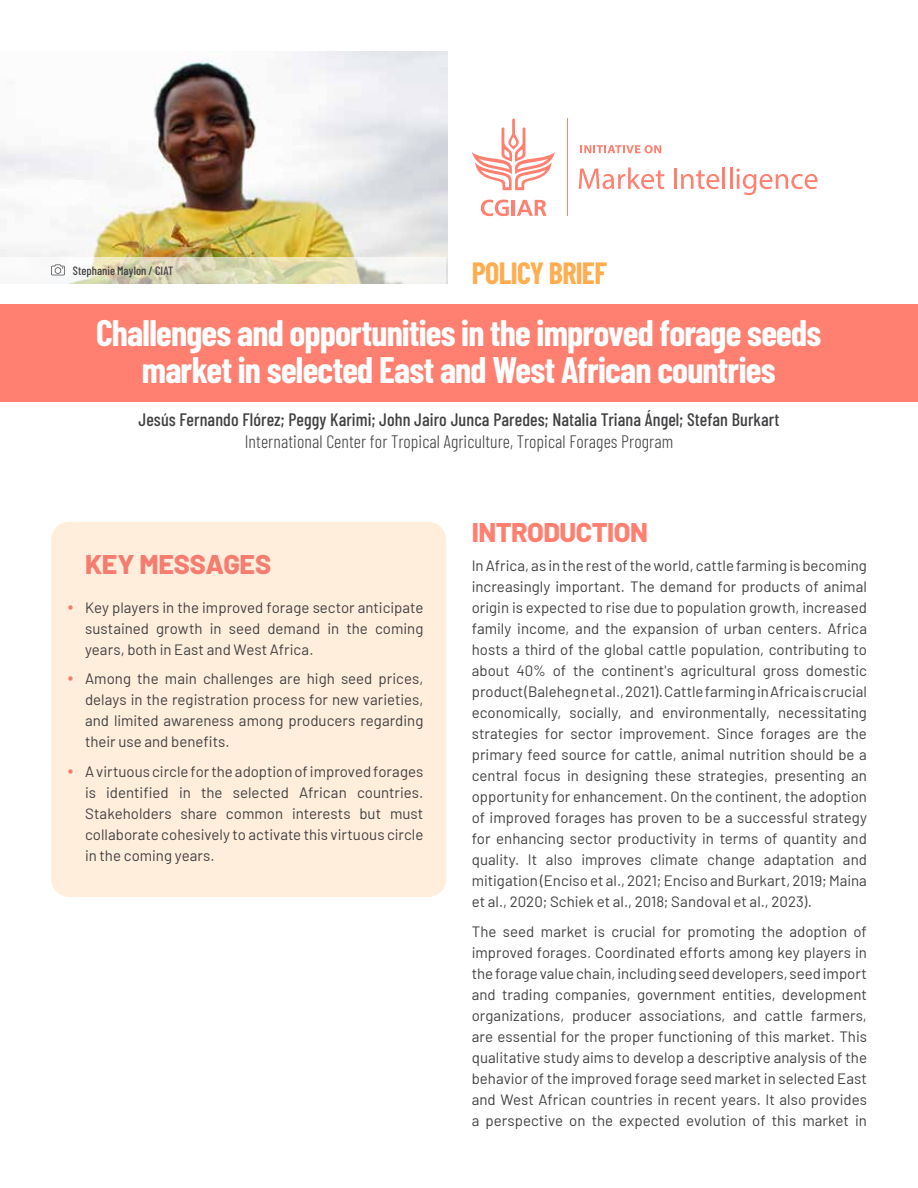
<style>
.page{position:relative;width:918px;height:1188px;background:#fff}
.page>*{position:absolute;margin:0;border:0;box-sizing:border-box;transform-origin:0 0}
.t1{font:700 36px/37.5px "Barlow Condensed";letter-spacing:-.02em;color:#fff;text-align:center}
.t2{font:700 30px "Barlow Condensed";letter-spacing:-.025em;color:#ffad4f}
.t3{font:800 27px "Barlow";letter-spacing:-.02em;color:#ff8070}
.t4{font:800 27px "Barlow";letter-spacing:-.01em;color:#f47d70}
.t5{font:500 18px "Barlow Condensed";letter-spacing:.005em;color:#414042}
.t6{font:300 18px "Barlow Condensed";letter-spacing:.005em;color:#414042}
.t7{font:15px/21px "Barlow";color:#414042;text-align:justify}
.t8{font:500 12px "Barlow Condensed";letter-spacing:.005em;color:#414042}
</style>
<div class="page">
<img style="left:0;top:51px;width:447px;height:233px">
<svg style="left:0;top:257px;width:446px;height:27px"></svg>
<div style="left:0;top:304px;width:918px;height:97px;background:#ff8070"></div>
<div style="left:51px;top:522px;width:395px;height:375px;background:#ffeedc;border-radius:18px"></div>
<svg style="left:472px;top:118px;width:83px;height:72px"></svg>
<svg style="left:481px;top:200px;width:28px;height:16px"></svg>
<hr style="left:512px;top:200px;width:3px;height:16px;background:#ff8070">
<svg style="left:517px;top:200px;width:30px;height:16px"></svg>
<hr style="left:568px;top:119px;width:1px;height:97px;background:#ff8070">
<svg style="left:580px;top:145px;width:81px;height:8px"></svg>
<svg style="left:579px;top:167px;width:85px;height:22px"></svg>
<hr style="left:674px;top:169px;width:2px;height:20px;background:#ff8070">
<svg style="left:681px;top:170px;width:38px;height:19px"></svg>
<hr style="left:723px;top:167px;width:2px;height:22px;background:#ff8070">
<hr style="left:730px;top:167px;width:2px;height:22px;background:#ff8070">
<svg style="left:736px;top:169px;width:82px;height:26px"></svg>
<svg style="left:51px;top:264px;width:14px;height:11px"></svg>
<p class="t8" style="left:73px;top:262px;width:102px">Stephanie Maylon / CIAT</p>
<h2 class="t2" style="left:472px;top:252px;width:137px">POLICY BRIEF</h2>
<h1 class="t1" style="left:96px;top:312px;width:726px">Challenges and opportunities in the improved forage seeds market in selected East and West African countries</h1>
<p class="t5" style="left:139px;top:407px;width:642px">Jesús Fernando Flórez; Peggy Karimi; John Jairo Junca Paredes; Natalia Triana Ángel; Stefan Burkart</p>
<p class="t6" style="left:245px;top:429px;width:430px">International Center for Tropical Agriculture, Tropical Forages Program</p>
<h3 class="t4" style="left:85px;top:544px;width:188px">KEY MESSAGES</h3>
<p class="t7" style="left:85px;top:596px;width:340px">Key players in the improved forage sector anticipate sustained growth in seed demand in the coming years, both in East and West Africa.</p>
<p class="t7" style="left:85px;top:667px;width:340px">Among the main challenges are high seed prices, delays in the registration process for new varieties, and limited awareness among producers regarding their use and benefits.</p>
<p class="t7" style="left:85px;top:760px;width:340px">A virtuous circle for the adoption of improved forages is identified in the selected African countries.<br>Stakeholders share common interests but must collaborate cohesively to activate this virtuous circle in the coming years.</p>
<h3 class="t3" style="left:472px;top:512px;width:178px">INTRODUCTION</h3>
<p class="t7" style="left:472px;top:554px;width:397px">In Africa, as in the rest of the world, cattle farming is becoming increasingly important. The demand for products of animal origin is expected to rise due to population growth, increased family income, and the expansion of urban centers. Africa hosts a third of the global cattle population, contributing to about 40% of the continent's agricultural gross domestic product (Balehegn et al., 2021). Cattle farming in Africa is crucial economically, socially, and environmentally, necessitating strategies for sector improvement. Since forages are the primary feed source for cattle, animal nutrition should be a central focus in designing these strategies, presenting an opportunity for enhancement. On the continent, the adoption of improved forages has proven to be a successful strategy for enhancing sector productivity in terms of quantity and quality. It also improves climate change adaptation and mitigation (Enciso et al., 2021; Enciso and Burkart, 2019; Maina et al., 2020; Schiek et al., 2018; Sandoval et al., 2023).</p>
<p class="t7" style="left:472px;top:920px;width:397px">The seed market is crucial for promoting the adoption of improved forages. Coordinated efforts among key players in the forage value chain, including seed developers, seed import and trading companies, government entities, development organizations, producer associations, and cattle farmers, are essential for the proper functioning of this market. This qualitative study aims to develop a descriptive analysis of the behavior of the improved forage seed market in selected East and West African countries in recent years. It also provides a perspective on the expected evolution of this market in</p>
</div>
